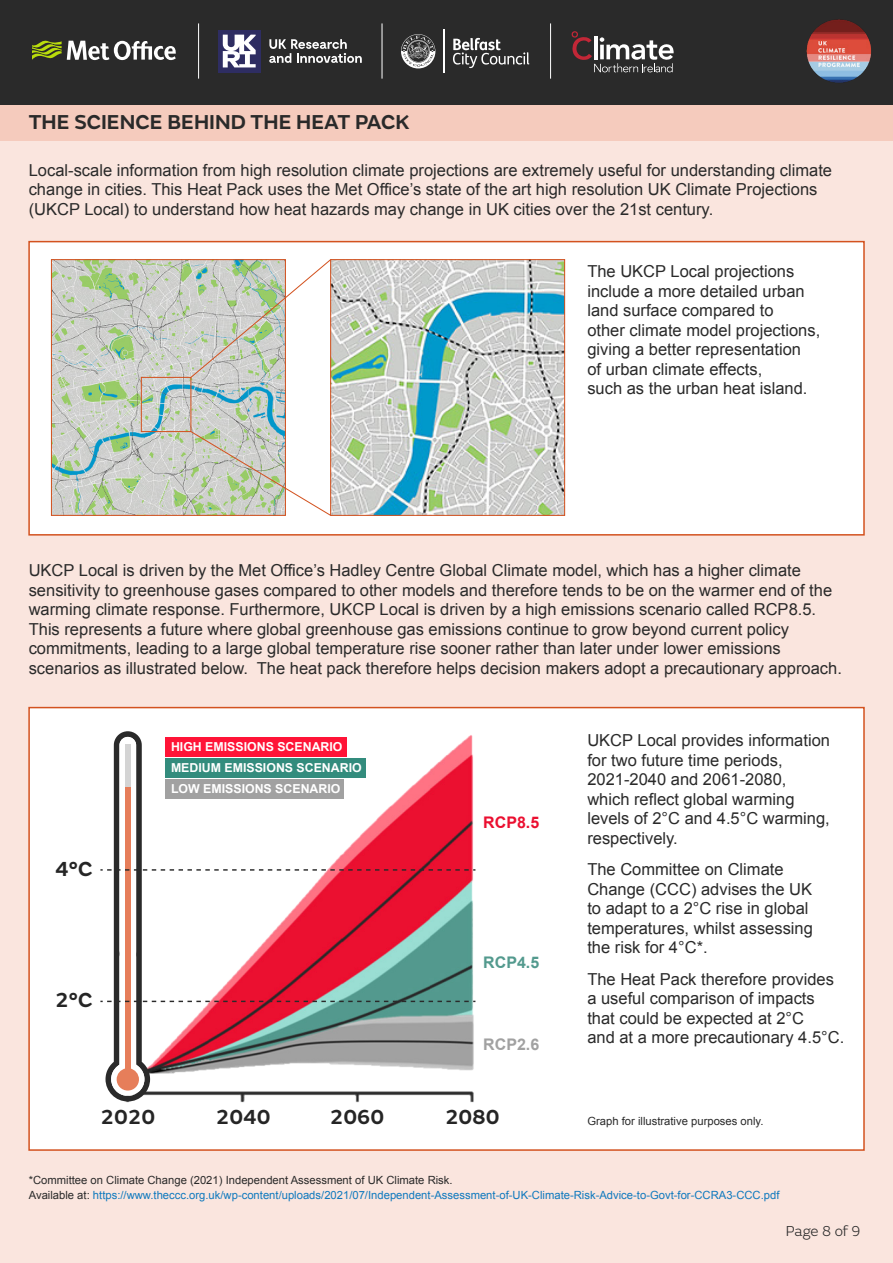
<style>
.page{position:relative;width:893px;height:1263px;background:#fff}
.page>*{position:absolute;margin:0;border:0;box-sizing:border-box;transform-origin:0 0}
.t1{font:600 21.15px "FS Emeric";letter-spacing:-.01em;color:#252525}
.t2{font:600 21px "FS Emeric";color:#2a2a2a}
.t3{font:16.5px/19.5px "Arial";color:#2a2a2a}
.t4{font:700 16.05px "Arial";color:#eb0f30}
.t5{font:700 16.05px "Arial";color:#539a8e}
.t6{font:700 16.05px "Arial";color:#a1a1a1}
.t7{font:300 15px "FS Emeric";letter-spacing:-.005em;color:#2a2a2a}
.t8{font:700 12.3px/21.3px "Arial";color:#fff}
.t9{font:11.25px/15px "Arial";color:#0f79be}
.t10{font:11.25px "Arial";color:#2a2a2a}
.s1{color:#2a2a2a}
</style>
<div class="page">
<div style="left:0;top:105px;width:893px;height:1158px;background:#fae5de"></div>
<div style="left:0;top:105px;width:893px;height:36px;background:#f5cbbd"></div>
<div style="left:28px;top:241px;width:837px;height:295px;background:#fff;border:2px solid #d3521f"></div>
<div style="left:28px;top:707px;width:837px;height:444px;background:#fff;border:2px solid #d3521f"></div>
<img style="left:53px;top:261px;width:231px;height:253px">
<img style="left:332px;top:261px;width:231px;height:253px">
<div style="left:330px;top:259px;width:235px;height:257px;border:1px solid #d3521f"></div>
<div style="left:141px;top:377px;width:50px;height:55px;border:1px solid #d3521f"></div>
<svg style="left:189px;top:259px;width:143px;height:120px"></svg>
<svg style="left:189px;top:430px;width:143px;height:86px"></svg>
<svg style="left:100px;top:731px;width:375px;height:370px"></svg>
<div style="left:0;top:0;width:893px;height:105px;background:#2a2a2a"></div>
<svg style="left:32px;top:40px;width:144px;height:20px"></svg>
<hr style="left:198px;top:23px;width:1px;height:56px;background:#fff">
<hr style="left:382px;top:23px;width:1px;height:56px;background:#fff">
<hr style="left:550px;top:23px;width:1px;height:56px;background:#fff">
<img style="left:806px;top:19px;width:66px;height:64px">
<svg style="left:269px;top:39px;width:93px;height:24px"></svg>
<div style="left:218px;top:30px;width:42px;height:42px;background:#2e2d62"></div>
<svg style="left:223px;top:35px;width:33px;height:32px"></svg>
<svg style="left:572px;top:31px;width:102px;height:42px"></svg>
<svg style="left:401px;top:34px;width:34px;height:34px"></svg>
<svg style="left:453px;top:38px;width:76px;height:30px"></svg>
<hr style="left:444px;top:30px;width:1px;height:42px;background:#fff">
<p class="t2" style="left:29px;top:106px;width:382px">THE SCIENCE BEHIND THE HEAT PACK</p>
<p class="t3" style="left:29px;top:160px;width:805px">Local-scale information from high resolution climate projections are extremely useful for understanding climate change in cities. This Heat Pack uses the Met Office’s state of the art high resolution UK Climate Projections (UKCP Local) to understand how heat hazards may change in UK cities over the 21st century.</p>
<p class="t3" style="left:587px;top:262px;width:234px">The UKCP Local projections include a more detailed urban land surface compared to<br>other climate model projections, giving a better representation<br>of urban climate effects,<br>such as the urban heat island.</p>
<p class="t3" style="left:29px;top:561px;width:815px">UKCP Local is driven by the Met Office’s Hadley Centre Global Climate model, which has a higher climate sensitivity to greenhouse gases compared to other models and therefore tends to be on the warmer end of the warming climate response. Furthermore, UKCP Local is driven by a high emissions scenario called RCP8.5.<br>This represents a future where global greenhouse gas emissions continue to grow beyond current policy commitments, leading to a large global temperature rise sooner rather than later under lower emissions scenarios as illustrated below. The heat pack therefore helps decision makers adopt a precautionary approach.</p>
<p class="t1" style="left:55px;top:852px;width:39px">4°C</p>
<p class="t8" style="left:171px;top:736px;width:192px">HIGH EMISSIONS SCENARIO<br>MEDIUM EMISSIONS SCENARIO<br>LOW EMISSIONS SCENARIO</p>
<p class="t4" style="left:483px;top:812px;width:57px">RCP8.5</p>
<p class="t1" style="left:55px;top:984px;width:39px">2°C</p>
<p class="t5" style="left:483px;top:951px;width:57px">RCP4.5</p>
<p class="t6" style="left:483px;top:1034px;width:57px">RCP2.6</p>
<p class="t1" style="left:101px;top:1100px;width:56px">2020</p>
<p class="t1" style="left:216px;top:1100px;width:56px">2040</p>
<p class="t1" style="left:330px;top:1100px;width:56px">2060</p>
<p class="t1" style="left:445px;top:1100px;width:56px">2080</p>
<p class="t3" style="left:587px;top:731px;width:244px">UKCP Local provides information for two future time periods,<br>2021-2040 and 2061-2080, which reflect global warming levels of 2°C and 4.5°C warming, respectively.</p>
<p class="t3" style="left:587px;top:860px;width:227px">The Committee on Climate<br>Change (CCC) advises the UK to adapt to a 2°C rise in global temperatures, whilst assessing the risk for 4°C*.</p>
<p class="t3" style="left:587px;top:969px;width:258px">The Heat Pack therefore provides a useful comparison of impacts that could be expected at 2°C<br>and at a more precautionary 4.5°C.</p>
<p class="t10" style="left:587px;top:1113px;width:178px">Graph for illustrative purposes only.</p>
<p class="t9" style="left:29px;top:1172px;width:752px"><span class="s1">*Committee on Climate Change (2021) Independent Assessment of UK Climate Risk.<br>Available at:</span> https://www.theccc.org.uk/wp-content/uploads/2021/07/Independent-Assessment-of-UK-Climate-Risk-Advice-to-Govt-for-CCRA3-CCC.pdf</p>
<p class="t7" style="left:786px;top:1220px;width:76px">Page 8 of 9</p>
</div>
